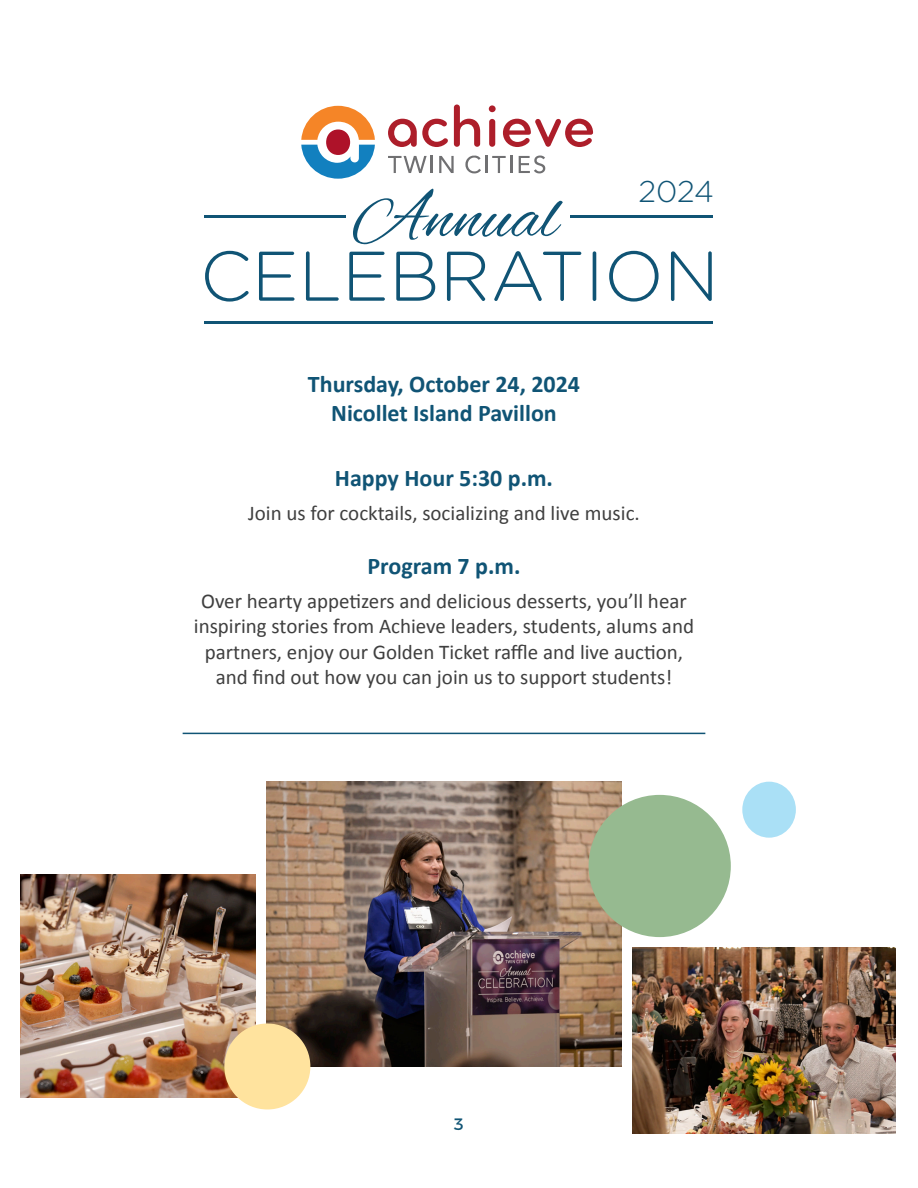
<style>
.page{position:relative;width:918px;height:1188px;background:#fff}
.page>*{position:absolute;margin:0;border:0;box-sizing:border-box;transform-origin:0 0}
.t1{font:70.65px "Alex Brush";color:#105475}
.t2{font:300 70.05px "Gotham Rounded";color:#105475}
.t3{font:300 30px "Gotham Rounded";color:#105475}
.Body{font:700 24px "Calibri";color:#105475}
.Body-2{font:21px/25.2px "Calibri";color:#3f3f3f;text-align:center}
.t4{font:16.5px "Montserrat";color:#105475}
</style>
<div class="page">
<hr style="left:183px;top:733px;width:522px;height:1px;background:#105475">
<img style="left:21px;top:875px;width:234px;height:223px">
<img style="left:633px;top:948px;width:262px;height:186px">
<img style="left:266px;top:782px;width:356px;height:284px">
<div style="left:224px;top:1024px;width:86px;height:85px;background:#ffe39e;border-radius:50%"></div>
<div style="left:589px;top:795px;width:142px;height:142px;background:#96ba90;border-radius:50%"></div>
<div style="left:742px;top:782px;width:54px;height:56px;background:#aae0f6;border-radius:50%"></div>
<svg style="left:388px;top:156px;width:45px;height:17px"></svg>
<svg style="left:439px;top:156px;width:15px;height:17px"></svg>
<svg style="left:465px;top:155px;width:47px;height:18px"></svg>
<svg style="left:519px;top:156px;width:26px;height:17px"></svg>
<svg style="left:388px;top:119px;width:60px;height:28px"></svg>
<svg style="left:454px;top:105px;width:26px;height:42px"></svg>
<svg style="left:489px;top:105px;width:7px;height:42px"></svg>
<svg style="left:503px;top:119px;width:90px;height:28px"></svg>
<svg style="left:301px;top:106px;width:74px;height:73px"></svg>
<hr style="left:204px;top:322px;width:509px;height:2px;background:#105475">
<hr style="left:204px;top:215px;width:142px;height:2px;background:#105475">
<hr style="left:570px;top:215px;width:143px;height:2px;background:#105475">
<p class="t3" style="left:639px;top:172px;width:77px">2024</p>
<h1 class="t1" style="left:353px;top:178px;width:207px">Annual</h1>
<h2 class="t2" style="left:200px;top:229px;width:521px">CELEBRATION</h2>
<p class="Body" style="left:308px;top:369px;width:274px">Thursday, October 24, 2024</p>
<p class="Body" style="left:331px;top:398px;width:227px">Nicollet Island Pavillon</p>
<p class="Body" style="left:335px;top:462px;width:220px">Happy Hour 5:30 p.m.</p>
<p class="Body-2" style="left:248px;top:499px;width:393px">Join us for cocktails, socializing and live music.</p>
<p class="Body" style="left:368px;top:551px;width:154px">Program 7 p.m.</p>
<p class="Body-2" style="left:194px;top:588px;width:502px">Over hearty appetizers and delicious desserts, you’ll hear inspiring stories from Achieve leaders, students, alums and partners, enjoy our Golden Ticket raffle and live auction, and find out how you can join us to support students!</p>
<p class="t4" style="left:454px;top:1114px;width:12px">3</p>
</div>
